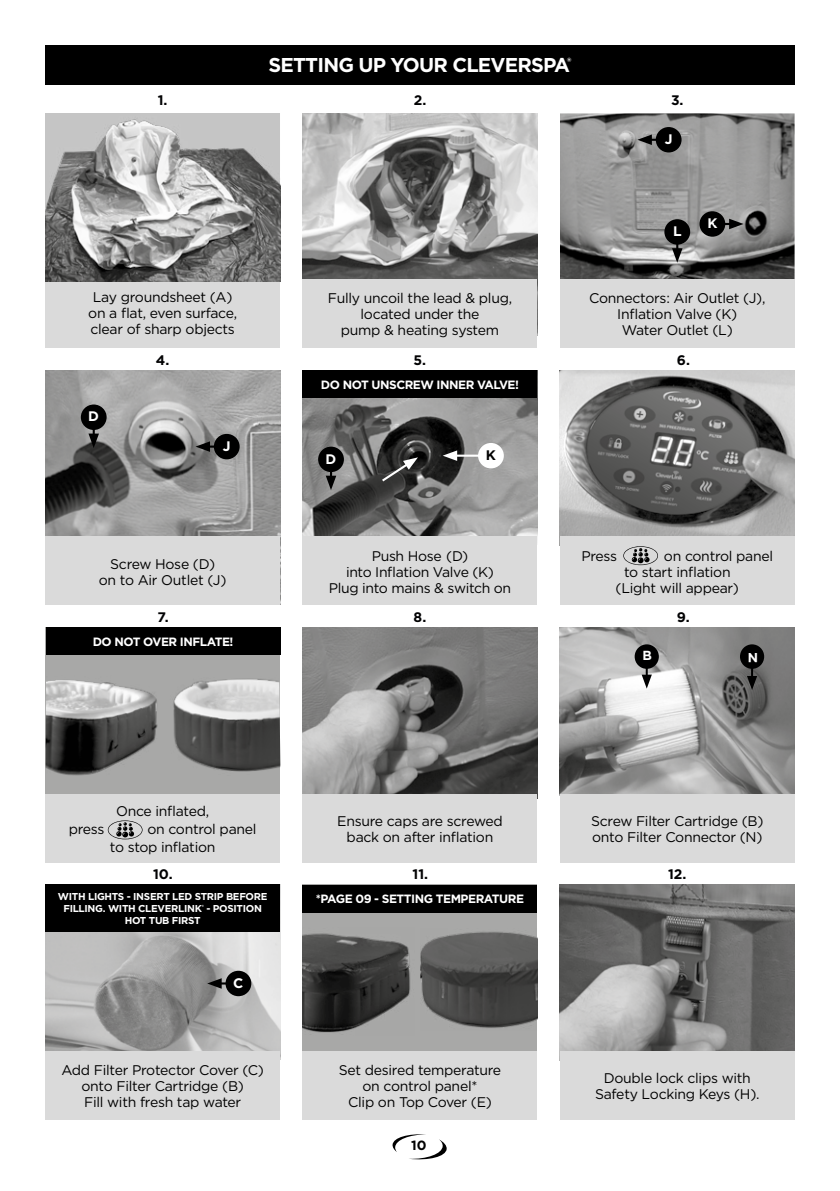
<style>
.page{position:relative;width:840px;height:1191px;background:#fff}
.page>*{position:absolute;margin:0;border:0;box-sizing:border-box;transform-origin:0 0}
.t1{font:700 20px "Gotham";letter-spacing:-.04em;color:#fff}
.t2{font:14px/16px "Gotham";letter-spacing:-.02em;color:#000;text-align:center}
.t3{font:700 13.8px "Gotham";color:#020203}
.t4{font:700 13.8px "Gotham";color:#fff}
.t5{font:700 13.8px "Gotham";color:#000}
.t6{font:700 13.4px "Gotham";color:#000}
.t7{font:700 13.2px "Gotham";color:#fff}
.t8{font:700 12px "Gotham";letter-spacing:-.04em;color:#fff}
.t9{font:700 10px/11.8px "Gotham";letter-spacing:-.03em;color:#fff;text-align:center}
</style>
<div class="page">
<img style="left:559px;top:884px;width:234px;height:167px">
<div style="left:302px;top:884px;width:235px;height:235px;background:#a8a8a7"></div>
<img style="left:46px;top:931px;width:234px;height:120px">
<img style="left:559px;top:628px;width:235px;height:166px">
<div style="left:46px;top:627px;width:234px;height:172px;background:#a8a8a7"></div>
<img style="left:45px;top:660px;width:113px;height:126px">
<img style="left:302px;top:627px;width:235px;height:167px">
<img style="left:559px;top:370px;width:235px;height:167px">
<img style="left:302px;top:398px;width:235px;height:139px">
<svg style="left:379px;top:457px;width:39px;height:26px"></svg>
<div style="left:45px;top:45px;width:749px;height:40px;background:#000"></div>
<img style="left:45px;top:370px;width:235px;height:167px">
<img style="left:302px;top:113px;width:235px;height:167px">
<img style="left:560px;top:113px;width:234px;height:167px">
<svg style="left:392px;top:1134px;width:55px;height:26px"></svg>
<div style="left:45px;top:280px;width:235px;height:68px;background:#dadada"></div>
<div style="left:45px;top:537px;width:235px;height:68px;background:#dadada"></div>
<div style="left:45px;top:794px;width:235px;height:68px;background:#dadada"></div>
<div style="left:45px;top:1051px;width:235px;height:68px;background:#dadada"></div>
<div style="left:302px;top:280px;width:235px;height:68px;background:#dadada"></div>
<div style="left:302px;top:537px;width:235px;height:68px;background:#dadada"></div>
<div style="left:302px;top:794px;width:235px;height:68px;background:#dadada"></div>
<div style="left:302px;top:1051px;width:235px;height:68px;background:#dadada"></div>
<div style="left:559px;top:280px;width:235px;height:68px;background:#dadada"></div>
<div style="left:559px;top:537px;width:235px;height:68px;background:#dadada"></div>
<div style="left:559px;top:794px;width:235px;height:68px;background:#dadada"></div>
<div style="left:559px;top:1051px;width:235px;height:68px;background:#dadada"></div>
<img style="left:45px;top:113px;width:235px;height:169px">
<div style="left:655px;top:127px;width:26px;height:25px;background:#000;border-radius:50%"></div>
<svg style="left:637px;top:134px;width:20px;height:11px"></svg>
<div style="left:699px;top:211px;width:25px;height:26px;background:#000;border-radius:50%"></div>
<svg style="left:723px;top:219px;width:20px;height:10px"></svg>
<div style="left:664px;top:219px;width:25px;height:26px;background:#000;border-radius:50%"></div>
<svg style="left:671px;top:243px;width:11px;height:20px"></svg>
<div style="left:81px;top:404px;width:26px;height:26px;background:#000;border-radius:50%"></div>
<svg style="left:88px;top:428px;width:11px;height:20px"></svg>
<div style="left:318px;top:446px;width:26px;height:26px;background:#000;border-radius:50%"></div>
<svg style="left:325px;top:470px;width:11px;height:20px"></svg>
<div style="left:478px;top:443px;width:25px;height:25px;background:#fff;border-radius:50%"></div>
<hr style="left:453px;top:454px;width:35px;height:3px;background:#fff">
<svg style="left:442px;top:450px;width:15px;height:11px"></svg>
<div style="left:214px;top:434px;width:25px;height:25px;background:#000;border-radius:50%"></div>
<hr style="left:206px;top:445px;width:19px;height:3px;background:#000">
<svg style="left:195px;top:441px;width:15px;height:11px"></svg>
<img style="left:173px;top:679px;width:107px;height:93px">
<div style="left:46px;top:627px;width:234px;height:28px;background:#000"></div>
<div style="left:46px;top:884px;width:234px;height:47px;background:#000"></div>
<div style="left:302px;top:370px;width:235px;height:28px;background:#000"></div>
<div style="left:634px;top:644px;width:24px;height:25px;background:#000;border-radius:50%"></div>
<svg style="left:641px;top:667px;width:10px;height:21px"></svg>
<div style="left:739px;top:644px;width:24px;height:25px;background:#000;border-radius:50%"></div>
<svg style="left:746px;top:667px;width:10px;height:23px"></svg>
<div style="left:225px;top:970px;width:26px;height:26px;background:#000;border-radius:50%"></div>
<svg style="left:207px;top:978px;width:20px;height:10px"></svg>
<img style="left:302px;top:933px;width:109px;height:100px">
<img style="left:420px;top:932px;width:117px;height:96px">
<div style="left:302px;top:884px;width:235px;height:28px;background:#000"></div>
<svg style="left:623px;top:546px;width:34px;height:19px"></svg>
<svg style="left:108px;top:820px;width:34px;height:19px"></svg>
<h1 class="t1" style="left:268px;top:52px;width:304px">SETTING UP YOUR CLEVERSPA<sup>®</sup></h1>
<p class="t3" style="left:158px;top:91px;width:11px">1.</p>
<p class="t3" style="left:413px;top:91px;width:14px">2.</p>
<p class="t3" style="left:670px;top:91px;width:14px">3.</p>
<p class="t2" style="left:88px;top:289px;width:150px">Lay groundsheet (A) on a flat, even surface, clear of sharp objects</p>
<p class="t4" style="left:88px;top:407px;width:12px">D</p>
<p class="t3" style="left:156px;top:351px;width:15px">4.</p>
<p class="t4" style="left:223px;top:437px;width:9px">J</p>
<p class="t2" style="left:99px;top:555px;width:129px">Screw Hose (D)<br>on to Air Outlet (J)</p>
<p class="t4" style="left:664px;top:130px;width:9px">J</p>
<p class="t4" style="left:672px;top:222px;width:10px">L</p>
<p class="t4" style="left:707px;top:214px;width:12px">K</p>
<p class="t2" style="left:328px;top:290px;width:186px">Fully uncoil the lead &amp; plug, located under the<br>pump &amp; heating system</p>
<p class="t2" style="left:588px;top:290px;width:178px">Connectors: Air Outlet (J),<br>Inflation Valve (K)<br>Water Outlet (L)</p>
<p class="t3" style="left:413px;top:351px;width:14px">5.</p>
<p class="t3" style="left:676px;top:351px;width:15px">6.</p>
<p class="t8" style="left:321px;top:377px;width:199px">DO NOT UNSCREW INNER VALVE!</p>
<p class="t4" style="left:325px;top:449px;width:12px">D</p>
<p class="t5" style="left:485px;top:446px;width:12px">K</p>
<p class="t2" style="left:328px;top:547px;width:184px">Push Hose (D)<br>into Inflation Valve (K)<br>Plug into mains &amp; switch on</p>
<p class="t2" style="left:581px;top:547px;width:37px">Press</p>
<p class="t2" style="left:663px;top:547px;width:111px">on control panel</p>
<p class="t2" style="left:623px;top:563px;width:108px">to start inflation</p>
<p class="t2" style="left:615px;top:579px;width:125px">(Light will appear)</p>
<p class="t3" style="left:157px;top:608px;width:13px">7.</p>
<p class="t3" style="left:413px;top:608px;width:14px">8.</p>
<p class="t3" style="left:676px;top:608px;width:14px">9.</p>
<p class="t8" style="left:93px;top:634px;width:142px">DO NOT OVER INFLATE!</p>
<p class="t2" style="left:116px;top:802px;width:95px">Once inflated,</p>
<p class="t2" style="left:69px;top:820px;width:37px">press</p>
<p class="t2" style="left:110px;top:819px;width:148px;line-height:18px;text-align:left;text-indent:37px">on control panel to stop inflation</p>
<p class="t2" style="left:337px;top:812px;width:167px">Ensure caps are screwed back on after inflation</p>
<p class="t7" style="left:642px;top:647px;width:11px">B</p>
<p class="t7" style="left:757px;top:667px;width:12px;rotate:-180deg">N</p>
<p class="t2" style="left:591px;top:812px;width:174px;text-align:left">Screw Filter Cartridge (B) onto Filter Connector (N)</p>
<p class="t3" style="left:153px;top:865px;width:21px">10.</p>
<p class="t3" style="left:412px;top:865px;width:17px">11.</p>
<p class="t3" style="left:667px;top:865px;width:20px">12.</p>
<p class="t9" style="left:58px;top:891px;width:211px">WITH LIGHTS - INSERT LED STRIP BEFORE<br>FILLING. WITH CLEVERLINK<sup>®</sup> - POSITION<br>HOT TUB FIRST</p>
<p class="t4" style="left:233px;top:973px;width:12px">C</p>
<p class="t2" style="left:61px;top:1061px;width:204px">Add Filter Protector Cover (C) onto Filter Cartridge (B)<br>Fill with fresh tap water</p>
<p class="t8" style="left:316px;top:891px;width:209px">*PAGE 09 - SETTING TEMPERATURE</p>
<p class="t2" style="left:338px;top:1061px;width:164px">Set desired temperature on control panel*<br>Clip on Top Cover (E)</p>
<p class="t6" style="left:411px;top:1136px;width:17px">10</p>
<p class="t2" style="left:594px;top:1069px;width:166px">Double lock clips with<br>Safety Locking Keys (H).</p>
</div>
